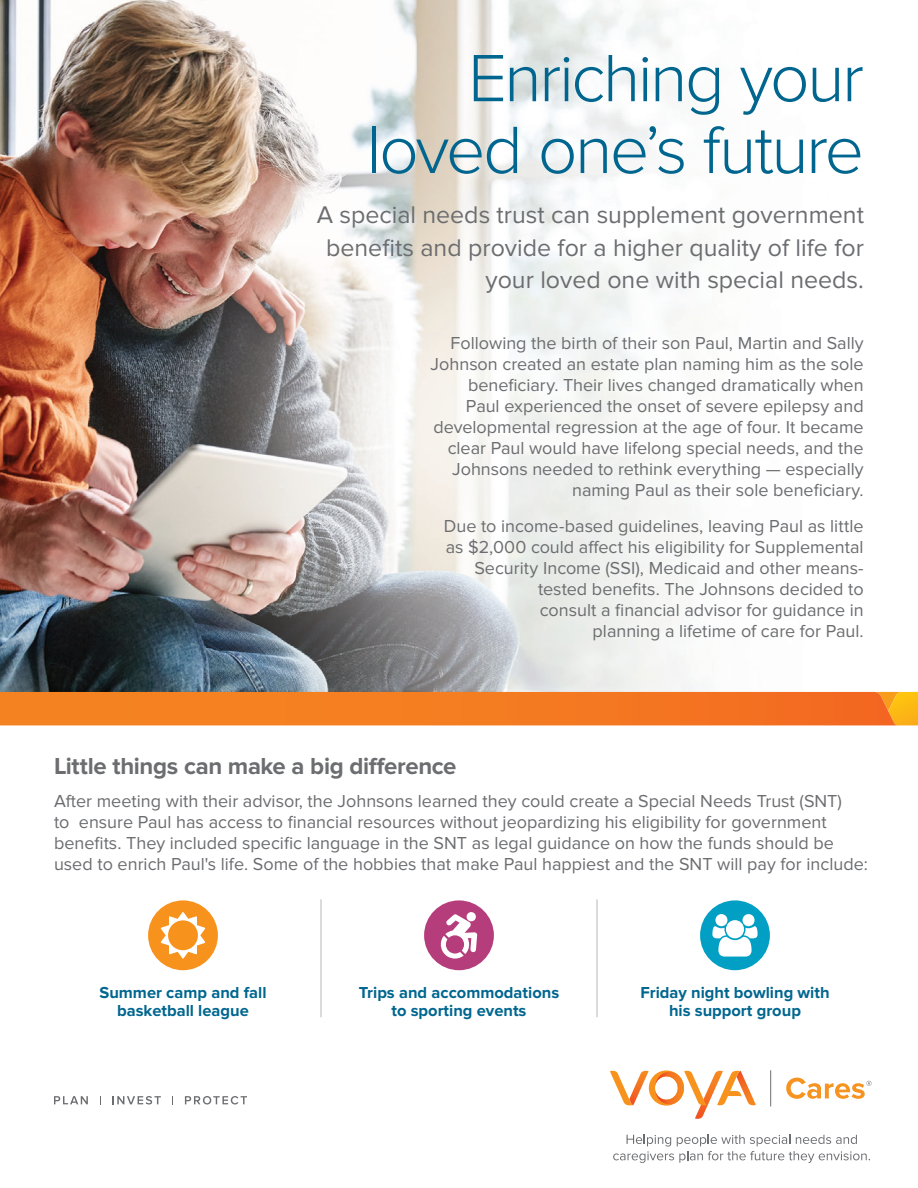
<style>
.page{position:relative;width:918px;height:1188px;background:#fff}
.page>*{position:absolute;margin:0;border:0;box-sizing:border-box;transform-origin:0 0}
.heading_2{font:300 69.3px/71.8px "Proxima Nova";letter-spacing:-.035em;color:#01668f;text-align:right}
.t1{font:24.9px/32.7px "Proxima Nova";color:#6c6d70;text-align:right}
.heading_2-2{font:700 24px "Proxima Nova";letter-spacing:-.015em;color:#6c6d70}
.t2{font:18px/21px "Proxima Nova";color:#6c6d70;text-align:right}
.t3{font:700 16.5px/18.1px "Proxima Nova";color:#01668f;text-align:center}
</style>
<div class="page">
<img style="left:0;top:0;width:707px;height:691px">
<div style="left:424px;top:900px;width:70px;height:70px;background:#b63d7c;border-radius:50%"></div>
<div style="left:700px;top:900px;width:70px;height:70px;background:#009fc3;border-radius:50%"></div>
<div style="left:148px;top:900px;width:70px;height:70px;background:#f7931d;border-radius:50%"></div>
<hr style="left:320px;top:899px;width:2px;height:118px;background:#cfd0d2">
<hr style="left:596px;top:899px;width:2px;height:118px;background:#cfd0d2">
<svg style="left:0;top:692px;width:918px;height:33px;background:#f47b20"></svg>
<svg style="left:54px;top:1096px;width:34px;height:8px"></svg>
<svg style="left:113px;top:1096px;width:48px;height:9px"></svg>
<svg style="left:185px;top:1096px;width:62px;height:9px"></svg>
<svg style="left:613px;top:1135px;width:257px;height:27px"></svg>
<svg style="left:610px;top:1070px;width:146px;height:49px"></svg>
<hr style="left:770px;top:1070px;width:1px;height:36px;background:#6d6e71">
<svg style="left:786px;top:1078px;width:86px;height:21px"></svg>
<svg style="left:161px;top:912px;width:44px;height:47px"></svg>
<svg style="left:441px;top:912px;width:36px;height:47px"></svg>
<svg style="left:712px;top:914px;width:46px;height:43px"></svg>
<p class="heading_2" style="left:367px;top:43px;width:499px">Enriching your loved one’s future</p>
<p class="t1" style="left:317px;top:198px;width:549px">A special needs trust can supplement government benefits and provide for a higher quality of life for your loved one with special needs.</p>
<p class="t2" style="left:431px;top:333px;width:435px">Following the birth of their son Paul, Martin and Sally Johnson created an estate plan naming him as the sole beneficiary. Their lives changed dramatically when Paul experienced the onset of severe epilepsy and developmental regression at the age of four. It became clear Paul would have lifelong special needs, and the Johnsons needed to rethink everything — especially naming Paul as their sole beneficiary.</p>
<p class="t2" style="left:444px;top:516px;width:421px">Due to income-based guidelines, leaving Paul as little as $2,000 could affect his eligibility for Supplemental Security Income (SSI), Medicaid and other means&shy;tested benefits. The Johnsons decided to<br>consult a financial advisor for guidance in<br>planning a lifetime of care for Paul.</p>
<p class="heading_2-2" style="left:54px;top:753px;width:404px">Little things can make a big difference</p>
<p class="t2" style="left:54px;top:791px;width:815px;text-align:left">After meeting with their advisor, the Johnsons learned they could create a Special Needs Trust (SNT)<br>to ensure Paul has access to financial resources without jeopardizing his eligibility for government benefits. They included specific language in the SNT as legal guidance on how the funds should be used to enrich Paul's life. Some of the hobbies that make Paul happiest and the SNT will pay for include:</p>
<p class="t3" style="left:99px;top:984px;width:169px">Summer camp and fall basketball league</p>
<p class="t3" style="left:359px;top:984px;width:202px">Trips and accommodations to sporting events</p>
<p class="t3" style="left:640px;top:984px;width:191px">Friday night bowling with his support group</p>
</div>
